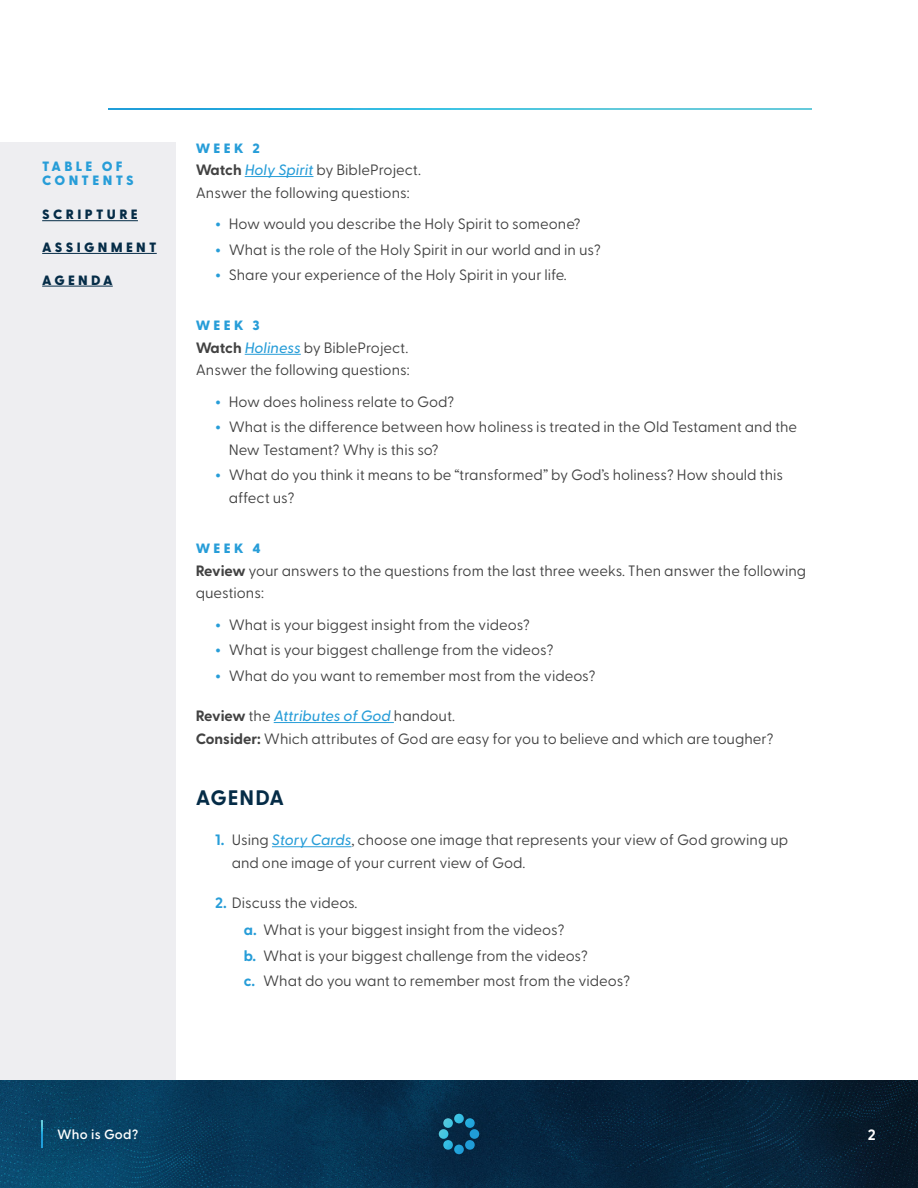
<style>
.page{position:relative;width:918px;height:1188px;background:#fff}
.page>*{position:absolute;margin:0;border:0;box-sizing:border-box;transform-origin:0 0}
.H1_-_Section_-_2p_Be{font:700 21px "Greycliff CF";letter-spacing:.05em;color:#052c47}
.Body_-_No_Space_Afte{font:15px/22.5px "Greycliff CF";color:#424242}
.Body_-_No_Space_Afte-2{font:italic 500 15px "Greycliff CF";letter-spacing:-.005em;color:#279dd8}
.t1{font:700 15px "Greycliff CF";color:#fff}
.H2_-_Blue_-_Space_Be{font:800 13.5px/14.2px "Greycliff CF";letter-spacing:.25em;color:#279dd8}
.t2{font:800 13.5px "Greycliff CF";letter-spacing:.25em;color:#052c47}
.Section_Marker{font:600 13.5px "Greycliff CF";letter-spacing:.025em;color:#fff}
.s1{font-weight:700}
.s2{font-weight:500;font-style:italic;color:#279dd8}
.s3{font-weight:800;font-size:16.5px;color:#279dd8}
.s4{font-weight:700;font-style:normal;color:#424242}
.s5{font-weight:400;font-style:normal;color:#424242}
.s6{font-weight:700;color:#279dd8}
</style>
<div class="page">
<div style="left:0;top:142px;width:176px;height:958px;background:#eeeef1"></div>
<img style="left:0;top:1080px;width:918px;height:108px">
<svg style="left:439px;top:1114px;width:40px;height:40px"></svg>
<hr style="left:42px;top:220px;width:96px;height:1px;background:#052c47">
<hr style="left:42px;top:253px;width:115px;height:1px;background:#052c47">
<hr style="left:42px;top:286px;width:71px;height:1px;background:#052c47">
<svg style="left:108px;top:108px;width:703px;height:2px"></svg>
<svg style="left:41px;top:1120px;width:1px;height:27px"></svg>
<svg style="left:42px;top:1120px;width:1px;height:27px"></svg>
<hr style="left:245px;top:176px;width:68px;height:1px;background:#279dd8">
<hr style="left:245px;top:354px;width:56px;height:1px;background:#279dd8">
<hr style="left:274px;top:722px;width:120px;height:1px;background:#279dd8">
<hr style="left:272px;top:846px;width:80px;height:1px;background:#279dd8">
<p class="H2_-_Blue_-_Space_Be" style="left:42px;top:160px;width:93px">TABLE OF<br>CONTENTS</p>
<p class="t2" style="left:42px;top:206px;width:97px">SCRIPTURE</p>
<p class="t2" style="left:42px;top:239px;width:116px">ASSIGNMENT</p>
<p class="t2" style="left:42px;top:272px;width:72px">AGENDA</p>
<p class="H2_-_Blue_-_Space_Be" style="left:196px;top:141px;width:66px">WEEK 2</p>
<p class="Body_-_No_Space_Afte" style="left:196px;top:159px;width:227px"><span class="s1">Watch</span> <span class="s2">Holy Spirit</span> by BibleProject.</p>
<p class="Body_-_No_Space_Afte" style="left:196px;top:181px;width:215px">Answer the following questions:</p>
<p class="Body_-_No_Space_Afte" style="left:215px;top:213px;width:367px"><span class="s3">•</span> How would you describe the Holy Spirit to someone?</p>
<p class="Body_-_No_Space_Afte" style="left:215px;top:238px;width:387px"><span class="s3">•</span> What is the role of the Holy Spirit in our world and in us?</p>
<p class="Body_-_No_Space_Afte" style="left:215px;top:264px;width:353px"><span class="s3">•</span> Share your experience of the Holy Spirit in your life.</p>
<p class="H2_-_Blue_-_Space_Be" style="left:196px;top:319px;width:65px">WEEK 3</p>
<p class="Body_-_No_Space_Afte" style="left:196px;top:336px;width:214px"><span class="s1">Watch</span> <span class="s2">Holiness</span> by BibleProject.</p>
<p class="Body_-_No_Space_Afte" style="left:196px;top:359px;width:215px">Answer the following questions:</p>
<p class="Body_-_No_Space_Afte" style="left:215px;top:390px;width:241px"><span class="s3">•</span> How does holiness relate to God?</p>
<p class="Body_-_No_Space_Afte" style="left:229px;top:416px;width:570px;text-indent:-14px"><span class="s3">•</span> What is the difference between how holiness is treated in the Old Testament and the<br>New Testament? Why is this so?</p>
<p class="Body_-_No_Space_Afte" style="left:229px;top:464px;width:556px;text-indent:-14px"><span class="s3">•</span> What do you think it means to be “transformed” by God’s holiness? How should this affect us?</p>
<p class="H2_-_Blue_-_Space_Be" style="left:196px;top:542px;width:67px">WEEK 4</p>
<p class="Body_-_No_Space_Afte" style="left:196px;top:559px;width:612px"><span class="s1">Review</span> your answers to the questions from the last three weeks. Then answer the following questions:</p>
<p class="Body_-_No_Space_Afte" style="left:215px;top:613px;width:316px"><span class="s3">•</span> What is your biggest insight from the videos?</p>
<p class="Body_-_No_Space_Afte" style="left:215px;top:639px;width:340px"><span class="s3">•</span> What is your biggest challenge from the videos?</p>
<p class="Body_-_No_Space_Afte" style="left:215px;top:664px;width:382px"><span class="s3">•</span> What do you want to remember most from the videos?</p>
<p class="Body_-_No_Space_Afte-2" style="left:196px;top:707px;width:261px"><span class="s4">Review</span> <span class="s5">the</span> Attributes of God <span class="s5">handout.</span></p>
<p class="Body_-_No_Space_Afte" style="left:196px;top:727px;width:579px"><span class="s1">Consider:</span> Which attributes of God are easy for you to believe and which are tougher?</p>
<p class="H1_-_Section_-_2p_Be" style="left:196px;top:785px;width:90px">AGENDA</p>
<p class="Body_-_No_Space_Afte" style="left:232px;top:829px;width:558px;text-indent:-16px"><span class="s6">1.</span> Using <span class="s2">Story Cards</span>, choose one image that represents your view of God growing up and one image of your current view of God.</p>
<p class="Body_-_No_Space_Afte" style="left:215px;top:892px;width:144px"><span class="s6">2.</span> Discuss the videos.</p>
<p class="Body_-_No_Space_Afte" style="left:244px;top:919px;width:322px"><span class="s6">a.</span> What is your biggest insight from the videos?</p>
<p class="Body_-_No_Space_Afte" style="left:244px;top:944px;width:346px"><span class="s6">b.</span> What is your biggest challenge from the videos?</p>
<p class="Body_-_No_Space_Afte" style="left:244px;top:970px;width:388px"><span class="s6">c.</span> What do you want to remember most from the videos?</p>
<p class="Section_Marker" style="left:57px;top:1126px;width:83px">Who is God?</p>
<p class="t1" style="left:868px;top:1125px;width:9px">2</p>
</div>
